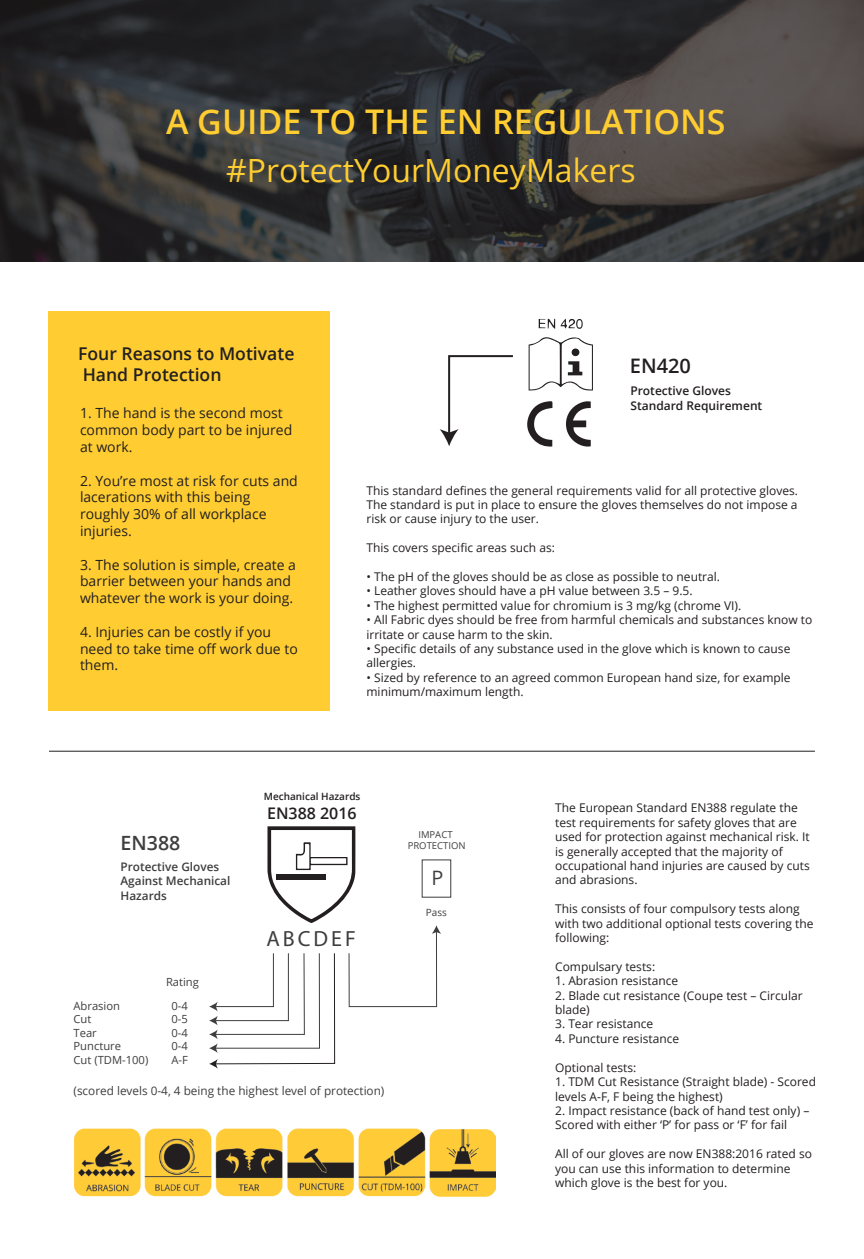
<style>
.page{position:relative;width:864px;height:1259px;background:#fff}
.page>*{position:absolute;margin:0;border:0;box-sizing:border-box;transform-origin:0 0}
.t1{font:600 34px "Open Sans";color:#ffcd31}
.t2{font:32px "Open Sans";color:#ffcd31}
.t3{font:22px "Myriad Pro";letter-spacing:.135em;color:#3e3e3f}
.t4{font:600 20px "Open Sans";color:#231f20}
.t5{font:19.8px "Open Sans";color:#3e3e3f}
.t6{font:600 19.6px "Open Sans";color:#3e3e3f}
.t7{font:600 17.6px/21.2px "Open Sans";color:#231f20}
.t8{font:600 16px "Open Sans";color:#231f20}
.t9{font:14px/16.8px "Open Sans";color:#231f20}
.t10{font:12px/14.4px "Open Sans";color:#231f20}
.t11{font:600 12px/14.4px "Open Sans";color:#231f20}
.t12{font:11.8px "Open Sans";color:#3e3e3f}
.t13{font:600 11.8px/14.2px "Open Sans";color:#3e3e3f}
.t14{font:11.2px/13.4px "Open Sans";color:#3e3e3f}
.t15{font:600 10px "Open Sans";color:#231f20}
.t16{font:10px "Open Sans";color:#3e3e3f}
.t17{font:9.4px/11.4px "Open Sans";color:#3e3e3f;text-align:center}
</style>
<div class="page">
<div style="left:422px;top:859px;width:29px;height:38px;border:1px solid #3e3e3f"></div>
<svg style="left:209px;top:826px;width:232px;height:371px"></svg>
<img style="left:74px;top:1113px;width:421px;height:83px">
<svg style="left:0;top:0;width:864px;height:262px;background:#343334"></svg>
<svg style="left:566px;top:401px;width:25px;height:46px"></svg>
<svg style="left:527px;top:401px;width:25px;height:46px"></svg>
<svg style="left:539px;top:318px;width:16px;height:11px"></svg>
<svg style="left:561px;top:318px;width:22px;height:11px"></svg>
<svg style="left:529px;top:337px;width:64px;height:53px"></svg>
<div style="left:572px;top:348px;width:7px;height:8px;background:#231f20;border-radius:50%"></div>
<svg style="left:440px;top:355px;width:73px;height:91px"></svg>
<hr style="left:49px;top:750px;width:766px;height:1px;background:#231f20">
<div style="left:48px;top:311px;width:282px;height:399px;background:#ffcd31"></div>
<h1 class="t1" style="left:166px;top:98px;width:561px">A GUIDE TO THE EN REGULATIONS</h1>
<h2 class="t2" style="left:226px;top:148px;width:411px">#ProtectYourMoneyMakers</h2>
<h3 class="t7" style="left:78px;top:343px;width:218px">Four Reasons to Motivate<br>Hand Protection</h3>
<p class="t9" style="left:80px;top:404px;width:214px">1. The hand is the second most common body part to be injured at work.</p>
<p class="t9" style="left:80px;top:471px;width:219px">2. You’re most at risk for cuts and lacerations with this being roughly 30% of all workplace injuries.</p>
<p class="t9" style="left:80px;top:555px;width:218px">3. The solution is simple, create a barrier between your hands and whatever the work is your doing.</p>
<p class="t9" style="left:80px;top:623px;width:219px">4. Injuries can be costly if you need to take time off work due to them.</p>
<h3 class="t4" style="left:630px;top:352px;width:63px">EN420</h3>
<p class="t11" style="left:630px;top:383px;width:133px">Protective Gloves<br>Standard Requirement</p>
<p class="t10" style="left:366px;top:482px;width:433px;text-align:justify">This standard defines the general requirements valid for all protective gloves.<br>The standard is put in place to ensure the gloves themselves do not impose a risk or cause injury to the user.</p>
<p class="t10" style="left:366px;top:540px;width:190px">This covers specific areas such as:</p>
<p class="t10" style="left:366px;top:569px;width:355px">• The pH of the gloves should be as close as possible to neutral.</p>
<p class="t10" style="left:366px;top:583px;width:328px">• Leather gloves should have a pH value between 3.5 – 9.5.</p>
<p class="t10" style="left:366px;top:598px;width:376px">• The highest permitted value for chromium is 3 mg/kg (chrome VI).</p>
<p class="t10" style="left:366px;top:612px;width:447px">• All Fabric dyes should be free from harmful chemicals and substances know to irritate or cause harm to the skin.</p>
<p class="t10" style="left:366px;top:641px;width:425px">• Specific details of any substance used in the glove which is known to cause allergies.</p>
<p class="t10" style="left:366px;top:670px;width:426px">• Sized by reference to an agreed common European hand size, for example minimum/maximum length.</p>
<p class="t15" style="left:264px;top:790px;width:98px">Mechanical Hazards</p>
<h3 class="t6" style="left:121px;top:829px;width:61px">EN388</h3>
<p class="t13" style="left:121px;top:859px;width:111px">Protective Gloves<br>Against Mechanical<br>Hazards</p>
<p class="t14" style="left:74px;top:998px;width:76px">Abrasion<br>Cut<br>Tear<br>Puncture<br>Cut (TDM-100)</p>
<p class="t14" style="left:166px;top:969px;width:34px;line-height:24px;text-align:center">Rating<br>0-4</p>
<p class="t14" style="left:172px;top:1012px;width:18px;text-align:justify">0-5<br>0-4<br>0-4<br>A-F</p>
<h3 class="t8" style="left:267px;top:802px;width:91px">EN388 2016</h3>
<h3 class="t3" style="left:266px;top:925px;width:91px">ABCDEF</h3>
<p class="t12" style="left:74px;top:1082px;width:312px">(scored levels 0-4, 4 being the highest level of protection)</p>
<p class="t17" style="left:408px;top:828px;width:59px">IMPACT<br>PROTECTION</p>
<h3 class="t5" style="left:431px;top:864px;width:13px">P</h3>
<p class="t16" style="left:426px;top:905px;width:22px">Pass</p>
<p class="t10" style="left:555px;top:800px;width:256px">The European Standard EN388 regulate the test requirements for safety gloves that are used for protection against mechanical risk. It is generally accepted that the majority of occupational hand injuries are caused by cuts and abrasions.</p>
<p class="t10" style="left:555px;top:901px;width:260px">This consists of four compulsory tests along with two additional optional tests covering the following:</p>
<p class="t10" style="left:555px;top:958px;width:102px">Compulsary tests:</p>
<p class="t10" style="left:555px;top:973px;width:125px">1. Abrasion resistance</p>
<p class="t10" style="left:555px;top:987px;width:249px">2. Blade cut resistance (Coupe test – Circular blade)</p>
<p class="t10" style="left:555px;top:1016px;width:100px">3. Tear resistance</p>
<p class="t10" style="left:555px;top:1030px;width:126px">4. Puncture resistance</p>
<p class="t10" style="left:555px;top:1059px;width:83px">Optional tests:</p>
<p class="t10" style="left:555px;top:1074px;width:262px">1. TDM Cut Resistance (Straight blade) - Scored levels A-F, F being the highest)</p>
<p class="t10" style="left:555px;top:1102px;width:256px">2. Impact resistance (back of hand test only) –<br>Scored with either ‘P’ for pass or ‘F’ for fail</p>
<p class="t10" style="left:555px;top:1146px;width:258px">All of our gloves are now EN388:2016 rated so you can use this information to determine which glove is the best for you.</p>
</div>
